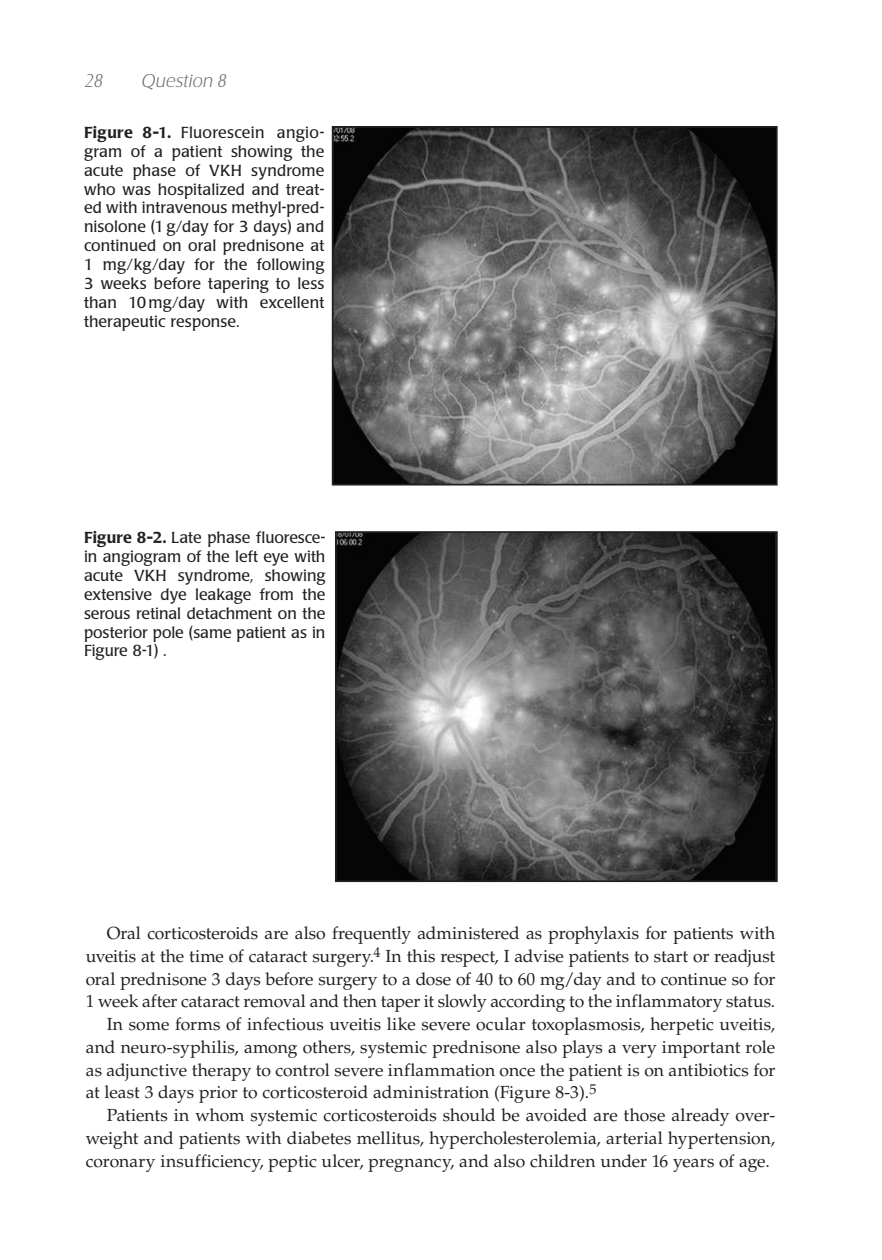
<style>
.page{position:relative;width:882px;height:1260px;background:#fff}
.page>*{position:absolute;margin:0;border:0;box-sizing:border-box;transform-origin:0 0}
.t1{font:19.25px "Castle Lt Ial";color:#6c6d70}
.body_text{font:17.5px/22.8px "Palatino";letter-spacing:-.005em;color:#231f20;text-align:justify}
.fig_caption{font:15.75px/18.9px "Poppl Laudatio";letter-spacing:.005em;color:#231f20;text-align:justify}
.s1{font-weight:500}
</style>
<div class="page">
<img style="left:335px;top:129px;width:440px;height:354px">
<div style="left:332px;top:126px;width:446px;height:360px;border:2px solid #231f20"></div>
<img style="left:338px;top:534px;width:437px;height:345px">
<div style="left:335px;top:531px;width:443px;height:351px;border:2px solid #231f20"></div>
<p class="t1" style="left:84px;top:69px;width:20px">28</p>
<p class="t1" style="left:141px;top:69px;width:87px">Question 8</p>
<p class="fig_caption" style="left:84px;top:123px;width:242px"><span class="s1">Figure 8-1.</span> Fluorescein angio&shy;gram of a patient showing the acute phase of VKH syndrome who was hospitalized and treat&shy;ed with intravenous methyl-pred&shy;nisolone (1g/day for 3 days) and continued on oral prednisone at 1 mg/kg/day for the following 3 weeks before tapering to less than 10mg/day with excellent therapeutic response.</p>
<p class="fig_caption" style="left:84px;top:528px;width:243px"><span class="s1">Figure 8-2.</span> Late phase fluoresce&shy;in angiogram of the left eye with acute VKH syndrome, showing extensive dye leakage from the serous retinal detachment on the posterior pole (same patient as in Figure 8-1) .</p>
<p class="body_text" style="left:86px;top:922px;width:691px;text-indent:21px">Oral corticosteroids are also frequently administered as prophylaxis for patients with uveitis at the time of cataract surgery.<sup>4</sup> In this respect, I advise patients to start or readjust oral prednisone 3 days before surgery to a dose of 40 to 60 mg/day and to continue so for 1 week after cataract removal and then taper it slowly according to the inflammatory status.</p>
<p class="body_text" style="left:86px;top:1013px;width:691px;text-indent:21px">In some forms of infectious uveitis like severe ocular toxoplasmosis, herpetic uveitis, and neuro-syphilis, among others, systemic prednisone also plays a very important role as adjunctive therapy to control severe inflammation once the patient is on antibiotics for at least 3 days prior to corticosteroid administration (Figure 8-3).<sup>5</sup></p>
<p class="body_text" style="left:86px;top:1104px;width:691px;text-indent:21px">Patients in whom systemic corticosteroids should be avoided are those already over&shy;weight and patients with diabetes mellitus, hypercholesterolemia, arterial hypertension, coronary insufficiency, peptic ulcer, pregnancy, and also children under 16 years of age.</p>
</div>
